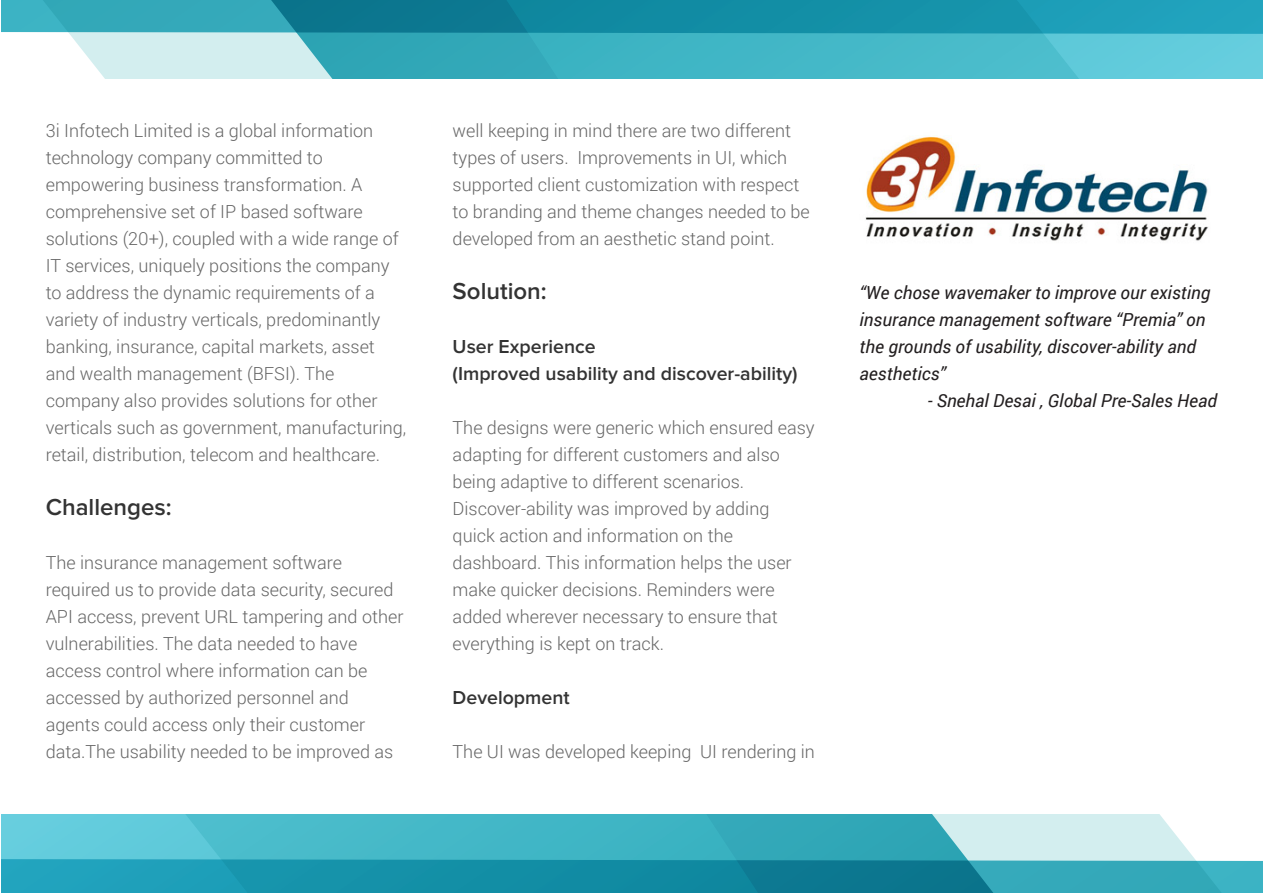
<style>
.page{position:relative;width:1263px;height:893px;background:#fff}
.page>*{position:absolute;margin:0;border:0;box-sizing:border-box;transform-origin:0 0}
.t1{font:600 24px "Proxima Nova";color:#333}
.t2{font:600 19.5px/27px "Proxima Nova";color:#333}
.t3{font:300 18px/27px "Roboto";color:#666}
.t4{font:italic 18px/27px "Roboto";color:#231f20}
</style>
<div class="page">
<svg style="left:2px;top:0;width:419px;height:78px;background:#78c1cc"></svg>
<svg style="left:421px;top:0;width:842px;height:78px;background:#32a8bb"></svg>
<svg style="left:843px;top:815px;width:420px;height:78px;background:#78c1cc"></svg>
<svg style="left:2px;top:815px;width:841px;height:78px;background:#32a8bc"></svg>
<img style="left:865px;top:137px;width:343px;height:104px">
<p class="t3" style="left:46px;top:116px;width:362px">3i Infotech Limited is a global information technology company committed to empowering business transformation. A comprehensive set of IP based software solutions (20+), coupled with a wide range of IT services, uniquely positions the company to address the dynamic requirements of a variety of industry verticals, predominantly banking, insurance, capital markets, asset and wealth management (BFSI). The company also provides solutions for other verticals such as government, manufacturing, retail, distribution, telecom and healthcare.</p>
<h1 class="t1" style="left:46px;top:496px;width:127px">Challenges:</h1>
<p class="t3" style="left:46px;top:548px;width:359px">The insurance management software required us to provide data security, secured API access, prevent URL tampering and other vulnerabilities. The data needed to have access control where information can be accessed by authorized personnel and agents could access only their customer data.The usability needed to be improved as</p>
<p class="t3" style="left:453px;top:116px;width:359px">well keeping in mind there are two different types of users. Improvements in UI, which supported client customization with respect to branding and theme changes needed to be developed from an aesthetic stand point.</p>
<h1 class="t1" style="left:453px;top:280px;width:95px">Solution:</h1>
<p class="t2" style="left:453px;top:333px;width:346px">User Experience<br>(Improved usability and discover-ability)</p>
<p class="t3" style="left:453px;top:413px;width:363px">The designs were generic which ensured easy adapting for different customers and also being adaptive to different scenarios.<br>Discover-ability was improved by adding quick action and information on the dashboard. This information helps the user make quicker decisions. Reminders were added wherever necessary to ensure that everything is kept on track.</p>
<p class="t2" style="left:453px;top:684px;width:118px">Development</p>
<p class="t3" style="left:453px;top:737px;width:364px">The UI was developed keeping UI rendering in</p>
<p class="t4" style="left:859px;top:278px;width:352px">“We chose wavemaker to improve our existing insurance management software “Premia” on the grounds of usability, discover-ability and aesthetics”</p>
<p class="t4" style="left:928px;top:386px;width:291px">- Snehal Desai , Global Pre-Sales Head</p>
</div>
